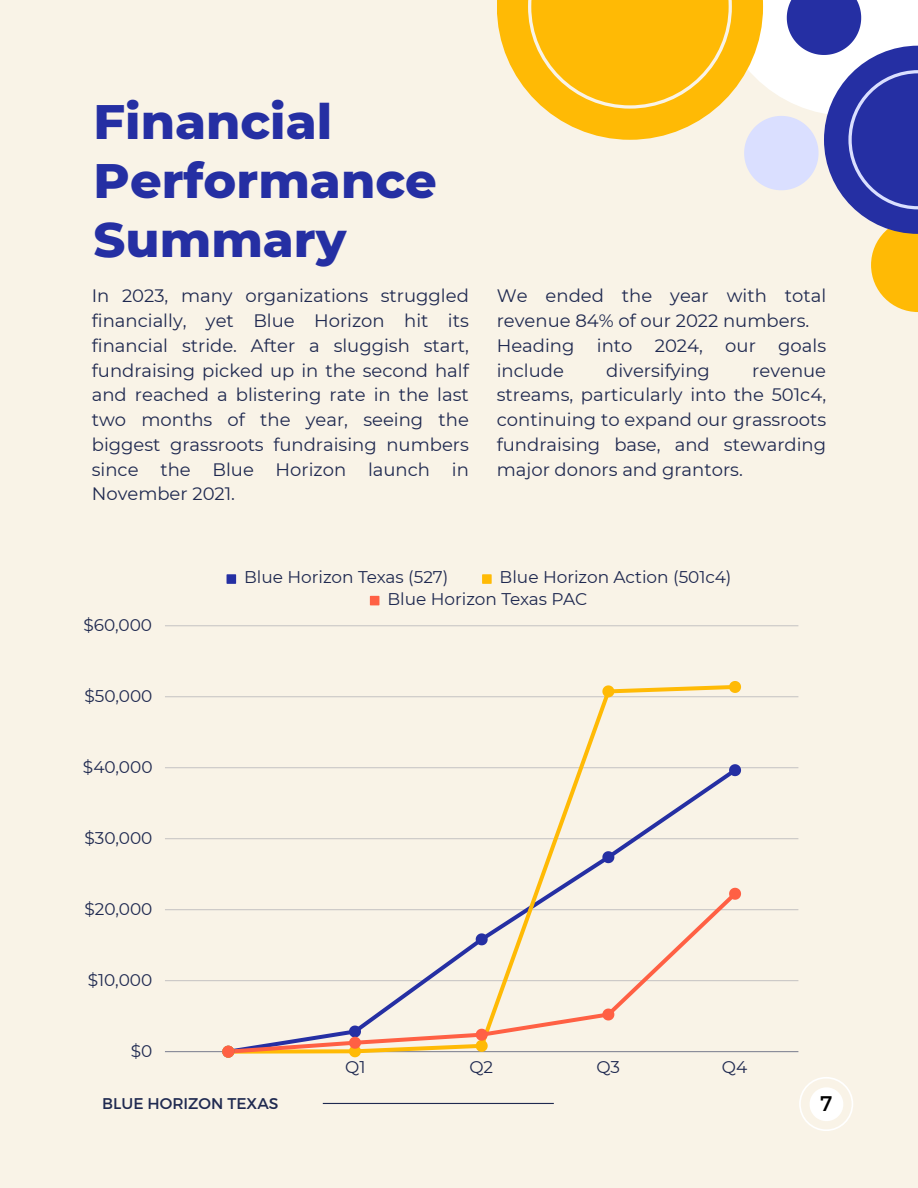
<style>
.page{position:relative;width:918px;height:1188px;background:#f9f3e7}
.page>*{position:absolute;margin:0;border:0;box-sizing:border-box;transform-origin:0 0}
.t1{font:800 49.35px/59.2px "Montserrat";color:#252fa3}
.t2{font:21.15px "Montserrat";color:#000}
.t3{font:18px/24.8px "Montserrat";color:#1f2950;text-align:justify}
.t4{font:16.95px/21.6px "Montserrat";color:#1f2950}
.t5{font:15.45px "Montserrat";color:#1f2950}
</style>
<div class="page">
<svg style="left:227px;top:574px;width:9px;height:10px"></svg>
<svg style="left:482px;top:574px;width:10px;height:10px"></svg>
<svg style="left:370px;top:596px;width:9px;height:9px"></svg>
<hr style="left:165px;top:980px;width:633px;height:1px;background:#1f2950">
<hr style="left:165px;top:909px;width:633px;height:1px;background:#1f2950">
<hr style="left:165px;top:838px;width:633px;height:1px;background:#1f2950">
<hr style="left:165px;top:767px;width:633px;height:1px;background:#1f2950">
<hr style="left:165px;top:696px;width:633px;height:1px;background:#1f2950">
<hr style="left:165px;top:625px;width:633px;height:1px;background:#1f2950">
<hr style="left:165px;top:1051px;width:633px;height:1px;background:#1f2950">
<svg style="left:477px;top:696px;width:136px;height:68px"></svg>
<svg style="left:602px;top:681px;width:139px;height:16px"></svg>
<svg style="left:222px;top:764px;width:519px;height:294px"></svg>
<svg style="left:799px;top:1077px;width:54px;height:54px"></svg>
<hr style="left:323px;top:1103px;width:231px;height:1px;background:#1f2950">
<svg style="left:497px;top:0;width:421px;height:312px"></svg>
<h1 class="t1" style="left:94px;top:91px;width:345px">Financial<br>Performance<br>Summary</h1>
<h2 class="t3" style="left:92px;top:283px;width:379px">In 2023, many organizations struggled financially, yet Blue Horizon hit its financial stride. After a sluggish start, fundraising picked up in the second half and reached a blistering rate in the last two months of the year, seeing the biggest grassroots fundraising numbers since the Blue Horizon launch in November 2021.</h2>
<p class="t3" style="left:497px;top:283px;width:331px;text-align:left">We ended the year with total revenue 84% of our 2022 numbers.<br>Heading into 2024, our goals include</p>
<p class="t3" style="left:606px;top:358px;width:105px">diversifying</p>
<p class="t3" style="left:497px;top:358px;width:331px;text-indent:256px">revenue streams, particularly into the 501c4, continuing to expand our grassroots fundraising base, and stewarding major donors and grantors.</p>
<p class="t4" style="left:83px;top:614px;width:70px">$60,000</p>
<p class="t4" style="left:85px;top:685px;width:70px">$50,000</p>
<p class="t4" style="left:83px;top:756px;width:71px">$40,000</p>
<p class="t4" style="left:85px;top:827px;width:69px">$30,000</p>
<p class="t4" style="left:85px;top:898px;width:69px">$20,000</p>
<p class="t4" style="left:88px;top:969px;width:66px">$10,000</p>
<p class="t4" style="left:131px;top:1040px;width:23px">$0</p>
<p class="t4" style="left:244px;top:567px;width:206px">Blue Horizon Texas (527)</p>
<p class="t4" style="left:387px;top:567px;width:346px;text-indent:112px">Blue Horizon Action (501c4)<br>Blue Horizon Texas PAC</p>
<p class="t4" style="left:345px;top:1056px;width:22px">Q1</p>
<p class="t4" style="left:469px;top:1056px;width:25px">Q2</p>
<p class="t4" style="left:597px;top:1056px;width:25px">Q3</p>
<p class="t4" style="left:722px;top:1056px;width:27px">Q4</p>
<p class="t5" style="left:102px;top:1093px;width:178px">BLUE HORIZON TEXAS</p>
<h2 class="t2" style="left:820px;top:1090px;width:14px">7</h2>
</div>
